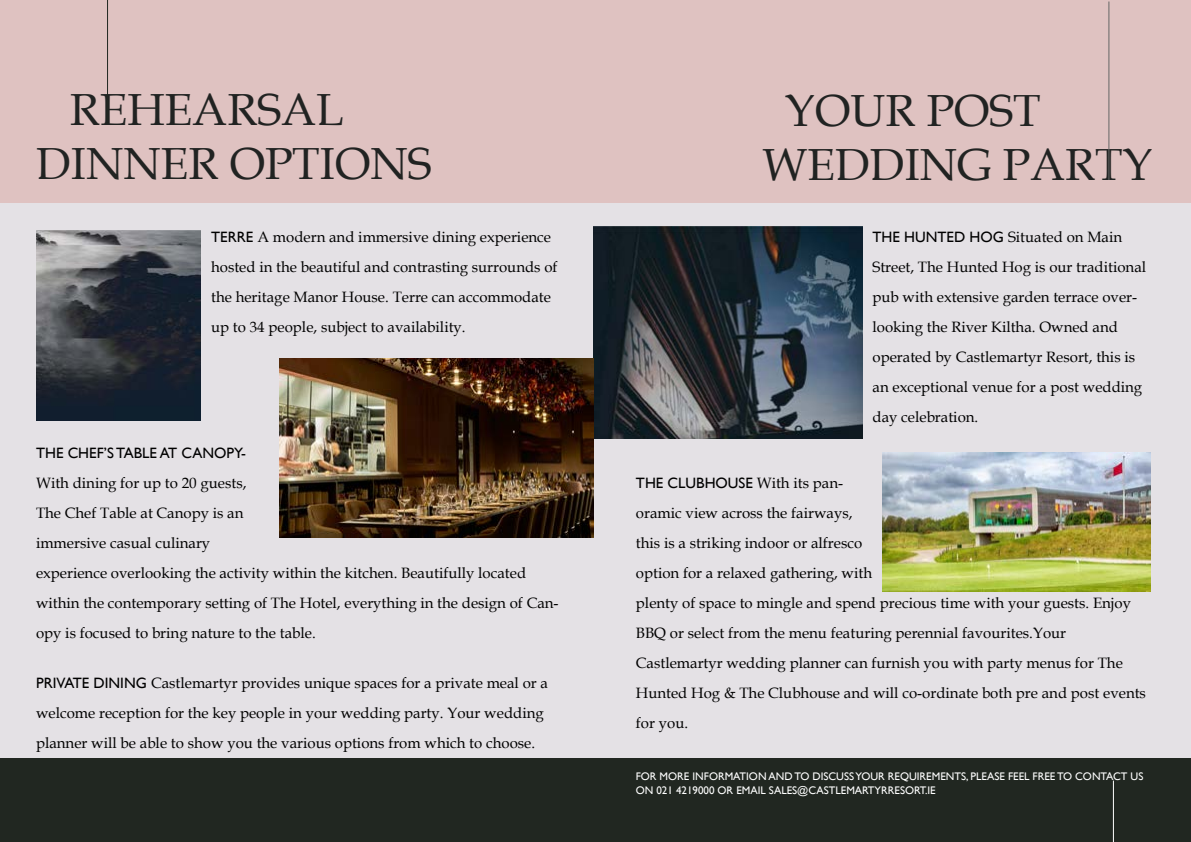
<style>
.page{position:relative;width:1191px;height:842px;background:#e4e1e5}
.page>*{position:absolute;margin:0;border:0;box-sizing:border-box;transform-origin:0 0}
.t1{font:45px/54px "Book Antiqua";color:#212322}
.t2{font:15px/30px "Book Antiqua";color:#000}
.t3{font:15px "Gill Sans";color:#000}
.t4{font:11px/14px "Gill Sans";color:#fff}
.s1{font-family:"Gill Sans"}
.s2{font-family:"Book Antiqua"}
</style>
<div class="page">
<div style="left:0;top:759px;width:595px;height:83px;background:#212721"></div>
<div style="left:0;top:0;width:595px;height:203px;background:#dfc2c1"></div>
<div style="left:595px;top:759px;width:596px;height:83px;background:#212721"></div>
<div style="left:595px;top:0;width:596px;height:203px;background:#dfc2c1"></div>
<hr style="left:1112px;top:781px;width:2px;height:61px;background:#fff">
<img style="left:594px;top:227px;width:268px;height:211px">
<hr style="left:107px;top:0;width:1px;height:124px;background:#212721">
<img style="left:882px;top:453px;width:269px;height:138px">
<hr style="left:1108px;top:2px;width:1px;height:178px;background:#656665">
<img style="left:36px;top:231px;width:164px;height:190px">
<img style="left:279px;top:359px;width:315px;height:178px">
<h1 class="t1" style="left:36px;top:81px;width:397px;text-indent:34px">REHEARSAL<br>DINNER OPTIONS</h1>
<p class="t2" style="left:211px;top:221px;width:348px"><span class="s1">TERRE</span> A modern and immersive dining experience hosted in the beautiful and contrasting surrounds of the heritage Manor House. Terre can accommodate up to 34 people, subject to availability.</p>
<p class="t3" style="left:36px;top:444px;width:211px">THE CHEF’S TABLE AT CANOPY-</p>
<p class="t2" style="left:36px;top:467px;width:524px">With dining for up to 20 guests,<br>The Chef Table at Canopy is an<br>immersive casual culinary<br>experience overlooking the activity within the kitchen. Beautifully located within the contemporary setting of The Hotel, everything in the design of Can&shy;opy is focused to bring nature to the table.</p>
<p class="t2" style="left:36px;top:667px;width:513px"><span class="s1">PRIVATE DINING</span> Castlemartyr provides unique spaces for a private meal or a welcome reception for the key people in your wedding party. Your wedding planner will be able to show you the various options from which to choose.</p>
<h1 class="t1" style="left:762px;top:83px;width:392px;text-indent:22px">YOUR POST<br>WEDDING PARTY</h1>
<p class="t2" style="left:872px;top:221px;width:275px"><span class="s1">THE HUNTED HOG</span> Situated on Main Street, The Hunted Hog is our traditional pub with extensive garden terrace over&shy;looking the River Kiltha. Owned and operated by Castlemartyr Resort, this is an exceptional venue for a post wedding day celebration.</p>
<p class="t3" style="left:636px;top:475px;width:209px">THE CLUBHOUSE <span class="s2">With its pan-</span></p>
<p class="t2" style="left:636px;top:498px;width:511px">oramic view across the fairways,<br>this is a striking indoor or alfresco<br>option for a relaxed gathering, with<br>plenty of space to mingle and spend precious time with your guests. Enjoy BBQ or select from the menu featuring perennial favourites.Your Castlemartyr wedding planner can furnish you with party menus for The Hunted Hog &amp; The Clubhouse and will co-ordinate both pre and post events for you.</p>
<p class="t4" style="left:636px;top:770px;width:509px">FOR MORE INFORMATION AND TO DISCUSS YOUR REQUIREMENTS, PLEASE FEEL FREE TO CONTACT US<br>ON 021 4219000 OR EMAIL SALES@CASTLEMARTYRRESORT.IE</p>
</div>
